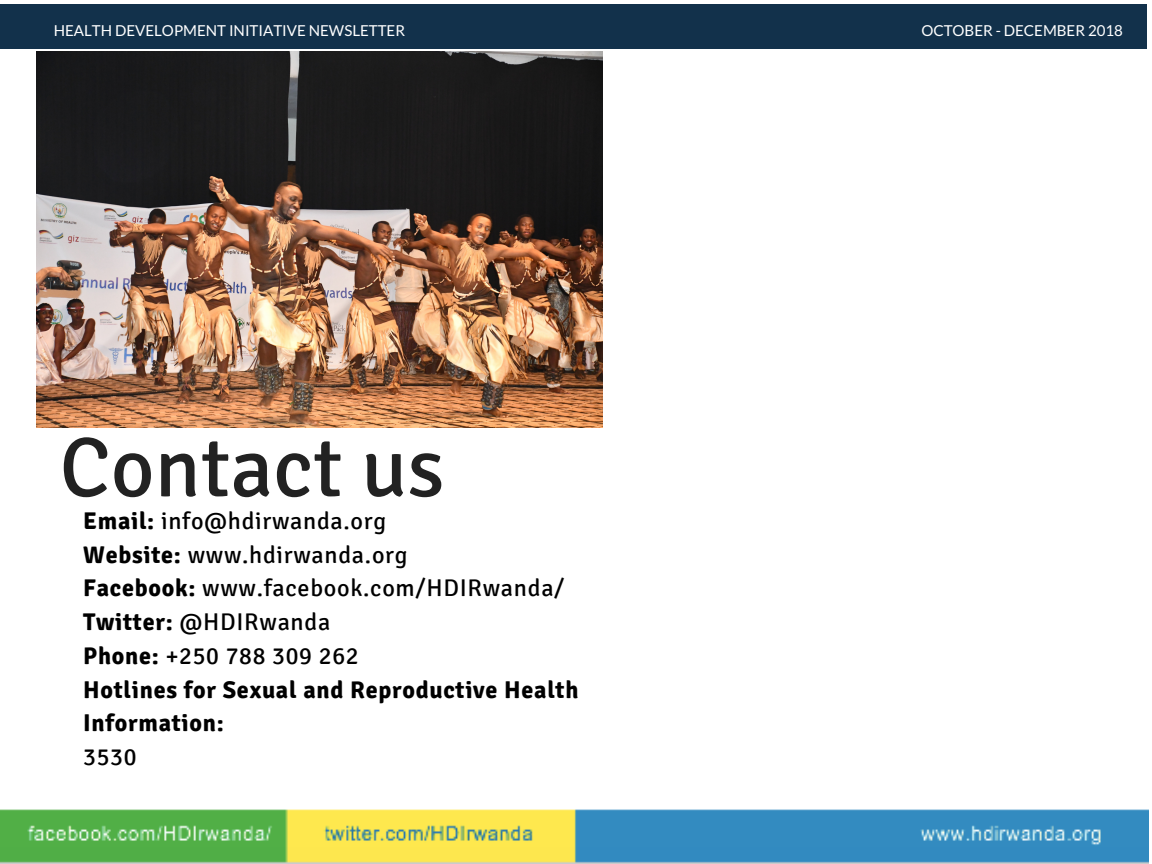
<style>
.page{position:relative;width:1152px;height:864px;background:#fff}
.page>*{position:absolute;margin:0;border:0;box-sizing:border-box;transform-origin:0 0}
.t1{font:84.45px "Signika";color:#222}
.t2{font:700 24.15px/33.8px "Signika";letter-spacing:.03em;color:#000}
.t3{font:24.15px "Signika";color:#000}
.t4{font:15.15px "Lato";color:#fff}
.s1{font-weight:400}
</style>
<div class="page">
<div style="left:0;top:4px;width:1146px;height:46px;background:#12314b"></div>
<img style="left:0;top:809px;width:1149px;height:55px">
<img style="left:36px;top:52px;width:567px;height:376px">
<p class="t4" style="left:54px;top:21px;width:353px">HEALTH DEVELOPMENT INITIATIVE NEWSLETTER</p>
<p class="t4" style="left:921px;top:21px;width:203px">OCTOBER - DECEMBER 2018</p>
<h1 class="t1" style="left:60px;top:417px;width:386px">Contact us</h1>
<p class="t2" style="left:83px;top:504px;width:497px">Email: <span class="s1">info@hdirwanda.org<br></span>Website: <span class="s1">www.hdirwanda.org<br></span>Facebook: <span class="s1">www.facebook.com/HDIRwanda/<br></span>Twitter: <span class="s1">@HDIRwanda<br></span>Phone: <span class="s1">+250 788 309 262<br></span>Hotlines for Sexual and Reproductive Health<br>Information:</p>
<p class="t3" style="left:83px;top:742px;width:55px">3530</p>
</div>
